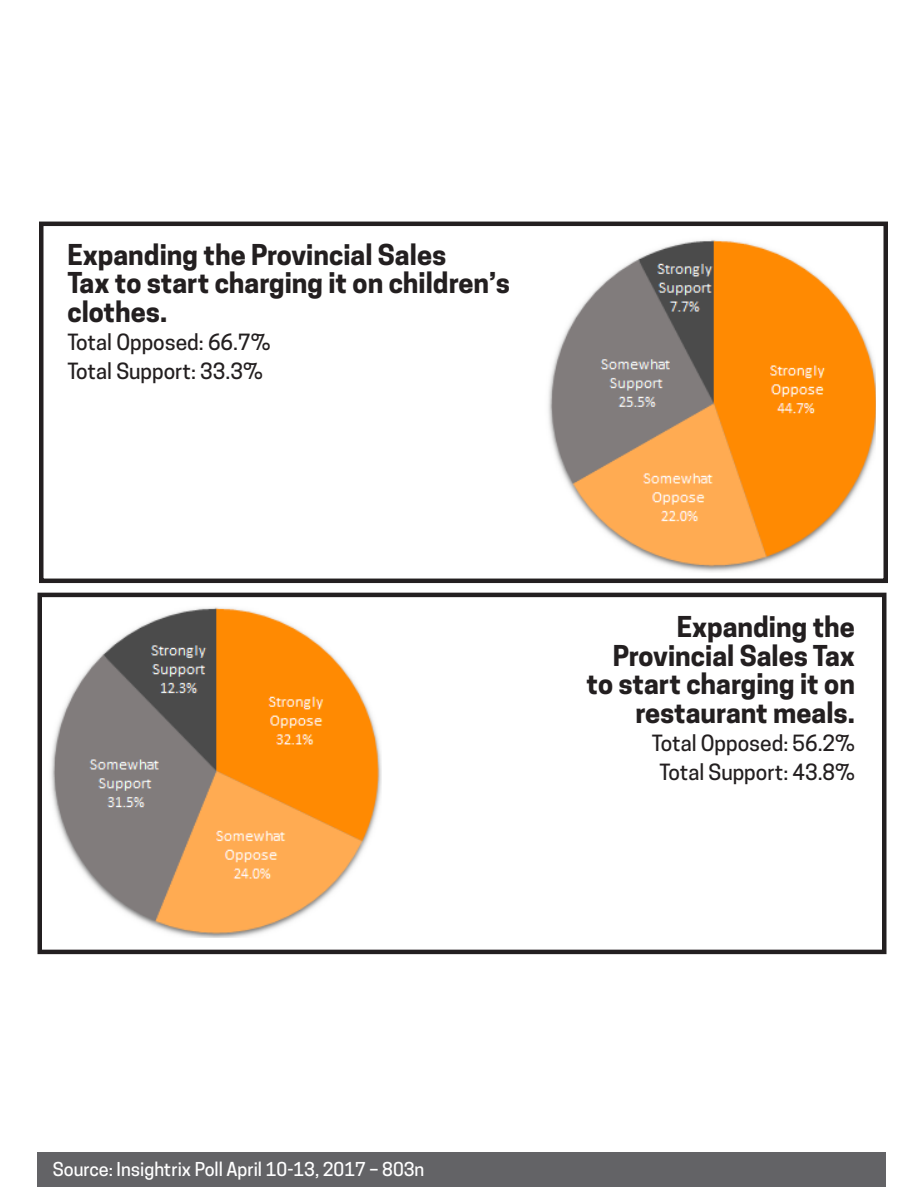
<style>
.page{position:relative;width:918px;height:1188px;background:#fff}
.page>*{position:absolute;margin:0;border:0;box-sizing:border-box;transform-origin:0 0}
.t1{font:700 27px "Cooper Hewitt";color:#231f20}
.t2{font:500 21px "Cooper Hewitt";color:#231f20}
.t3{font:500 18px "Cooper Hewitt";color:#fff}
</style>
<div class="page">
<div style="left:38px;top:1152px;width:848px;height:34px;background:#636366"></div>
<div style="left:39px;top:222px;width:849px;height:361px;border:4px solid #231f20"></div>
<img style="left:548px;top:239px;width:327px;height:333px">
<div style="left:38px;top:593px;width:848px;height:361px;border:4px solid #231f20"></div>
<img style="left:51px;top:607px;width:331px;height:330px">
<p class="t1" style="left:67px;top:239px;width:380px">Expanding the Provincial Sales</p>
<p class="t1" style="left:67px;top:267px;width:444px">Tax to start charging it on children’s</p>
<p class="t1" style="left:67px;top:296px;width:101px">clothes.</p>
<p class="t2" style="left:67px;top:330px;width:205px">Total Opposed: 66.7%</p>
<p class="t2" style="left:67px;top:359px;width:197px">Total Support: 33.3%</p>
<p class="t1" style="left:677px;top:611px;width:180px">Expanding the</p>
<p class="t1" style="left:613px;top:640px;width:244px">Provincial Sales Tax</p>
<p class="t1" style="left:587px;top:668px;width:270px">to start charging it on</p>
<p class="t1" style="left:635px;top:697px;width:221px">restaurant meals.</p>
<p class="t2" style="left:652px;top:731px;width:205px">Total Opposed: 56.2%</p>
<p class="t2" style="left:660px;top:760px;width:197px">Total Support: 43.8%</p>
<p class="t3" style="left:53px;top:1158px;width:373px">Source: Insightrix Poll April 10-13, 2017 – 803n</p>
</div>
